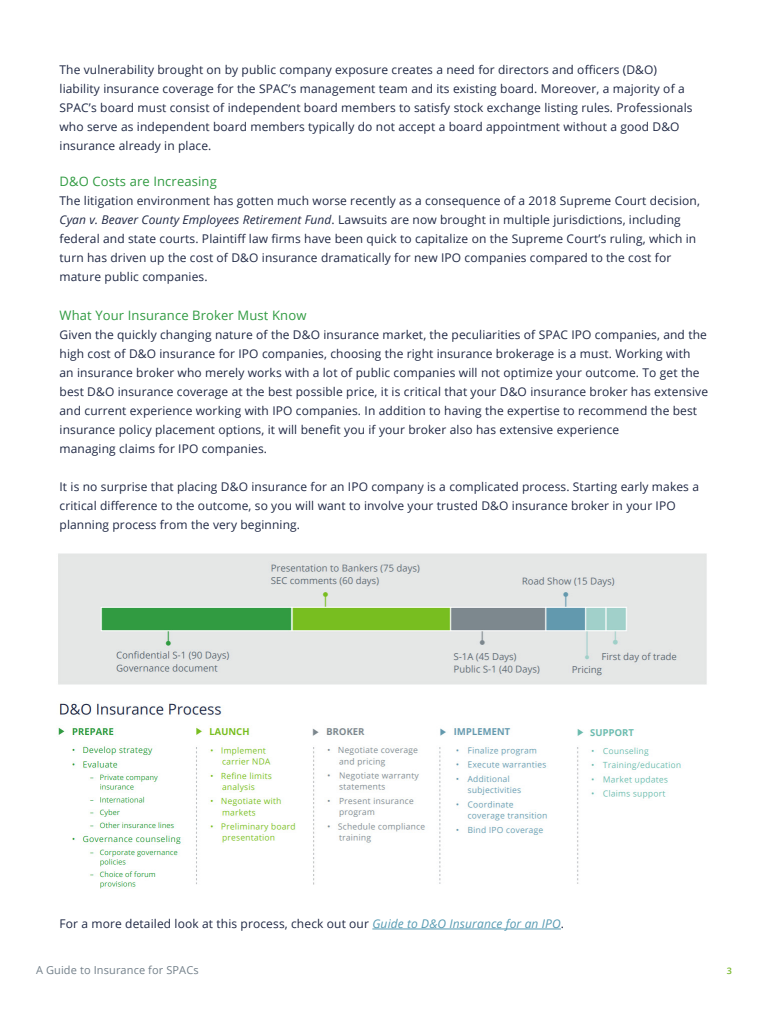
<style>
.page{position:relative;width:768px;height:1024px;background:#fff}
.page>*{position:absolute;margin:0;border:0;box-sizing:border-box;transform-origin:0 0}
.t1{font:13px "Open Sans";letter-spacing:.01em;color:#319b42}
.t2{font:12px/19px "Open Sans";letter-spacing:.01em;color:#202945}
.t3{font:11px "Open Sans";letter-spacing:.01em;color:#73808a}
.t4{font:600 9px "Open Sans";color:#76b82a}
.s1{font-style:italic}
.s2{font-style:italic;color:#559ab2}
</style>
<div class="page">
<hr style="left:372px;top:929px;width:189px;height:1px;background:#559ab2">
<img style="left:58px;top:553px;width:649px;height:336px">
<p class="t2" style="left:60px;top:60px;width:635px">The vulnerability brought on by public company exposure creates a need for directors and officers (D&amp;O) liability insurance coverage for the SPAC’s management team and its existing board. Moreover, a majority of a SPAC’s board must consist of independent board members to satisfy stock exchange listing rules. Professionals who serve as independent board members typically do not accept a board appointment without a good D&amp;O insurance already in place.</p>
<p class="t1" style="left:60px;top:173px;width:159px">D&amp;O Costs are Increasing</p>
<p class="t2" style="left:60px;top:191px;width:642px">The litigation environment has gotten much worse recently as a consequence of a 2018 Supreme Court decision, <span class="s1">Cyan v. Beaver County Employees Retirement Fund</span>. Lawsuits are now brought in multiple jurisdictions, including federal and state courts. Plaintiff law firms have been quick to capitalize on the Supreme Court’s ruling, which in turn has driven up the cost of D&amp;O insurance dramatically for new IPO companies compared to the cost for mature public companies.</p>
<p class="t1" style="left:60px;top:306px;width:248px">What Your Insurance Broker Must Know</p>
<p class="t2" style="left:60px;top:325px;width:650px">Given the quickly changing nature of the D&amp;O insurance market, the peculiarities of SPAC IPO companies, and the high cost of D&amp;O insurance for IPO companies, choosing the right insurance brokerage is a must. Working with<br>an insurance broker who merely works with a lot of public companies will not optimize your outcome. To get the best D&amp;O insurance coverage at the best possible price, it is critical that your D&amp;O insurance broker has extensive and current experience working with IPO companies. In addition to having the expertise to recommend the best insurance policy placement options, it will benefit you if your broker also has extensive experience<br>managing claims for IPO companies.</p>
<p class="t2" style="left:60px;top:477px;width:641px">It is no surprise that placing D&amp;O insurance for an IPO company is a complicated process. Starting early makes a critical difference to the outcome, so you will want to involve your trusted D&amp;O insurance broker in your IPO planning process from the very beginning.</p>
<p class="t2" style="left:60px;top:914px;width:506px">For a more detailed look at this process, check out our <span class="s2">Guide to D&amp;O Insurance for an IPO</span>.</p>
<p class="t3" style="left:36px;top:963px;width:164px">A Guide to Insurance for SPACs</p>
<p class="t4" style="left:727px;top:965px;width:7px">3</p>
</div>
